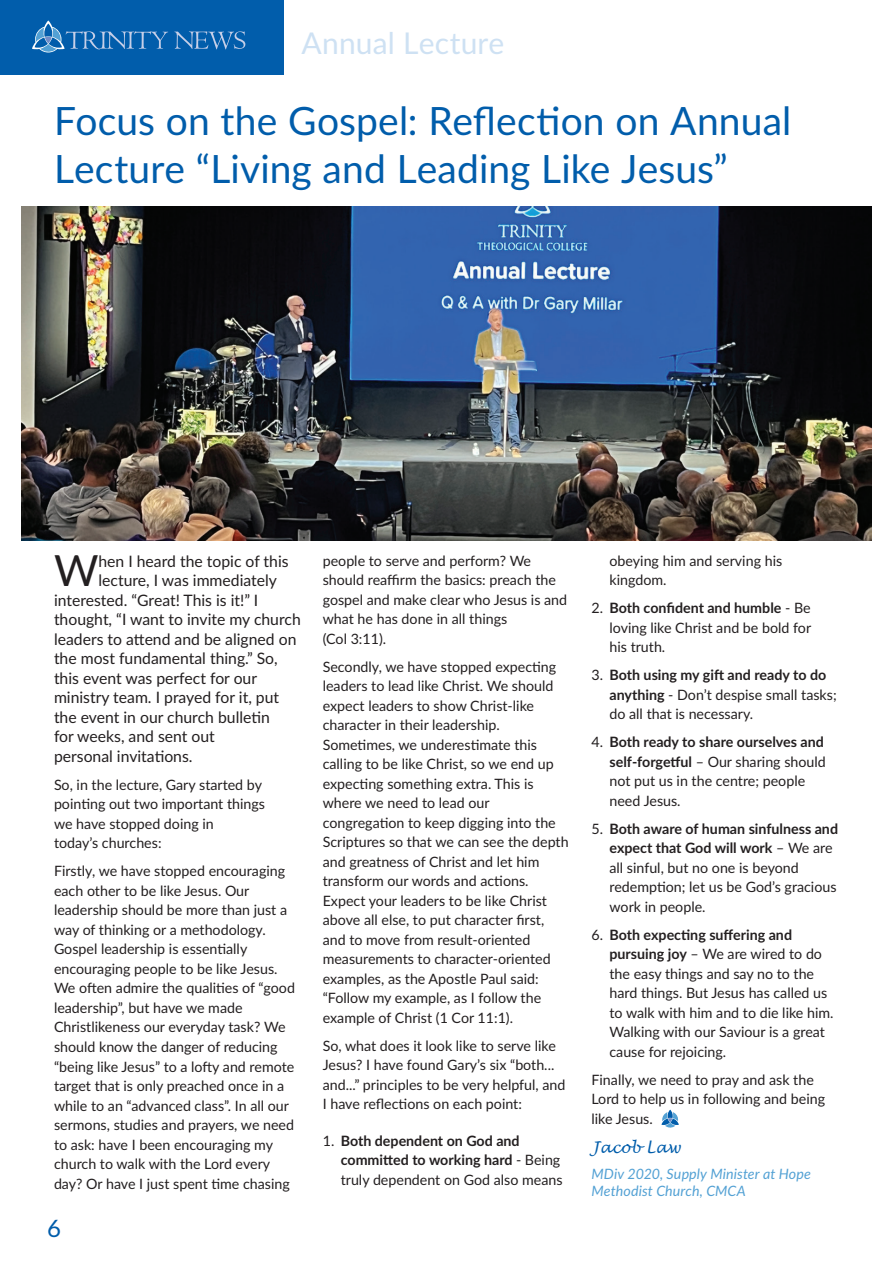
<style>
.page{position:relative;width:893px;height:1263px;background:#fff}
.page>*{position:absolute;margin:0;border:0;box-sizing:border-box;transform-origin:0 0}
.First_Para{font:42.9px "Lato";color:#231f20}
.Main_Headings{font:39px/48px "Lato";letter-spacing:.005em;color:#015dab}
.Section_Header{font:30px "Lato";letter-spacing:.005em;color:#cee1f3}
.t1{font:24px "Lato";color:#015dab}
.First_Para-2{font:15.75px "Lato";color:#231f20}
.Author_Signature{font:italic 15.75px "Lucida Handwriting";color:#015dab}
.Body_Text{font:14.25px/19.5px "Lato";color:#231f20}
.Small_Dot_Points{font:14.25px/19.5px "Lato";color:#231f20}
.Small_Dot_Points-2{font:700 14.25px/19.5px "Lato";color:#231f20}
.Author_caption{font:italic 14.25px/17.1px "Lato";letter-spacing:.005em;color:#53a1d4}
.s1{font-weight:400}
.s2{font-weight:700}
</style>
<div class="page">
<div style="left:0;top:0;width:284px;height:74px;background:#015dab"></div>
<svg style="left:32px;top:20px;width:213px;height:33px"></svg>
<img style="left:21px;top:206px;width:851px;height:334px">
<svg style="left:661px;top:1109px;width:18px;height:19px"></svg>
<p class="Section_Header" style="left:301px;top:22px;width:204px">Annual Lecture</p>
<p class="Main_Headings" style="left:54px;top:95px;width:739px">Focus on the Gospel: Reflection on Annual<br>Lecture “Living and Leading Like Jesus”</p>
<p class="First_Para" style="left:54px;top:540px;width:46px">W</p>
<p class="First_Para-2" style="left:98px;top:550px;width:192px">hen I heard the topic of this</p>
<p class="First_Para-2" style="left:98px;top:569px;width:180px">lecture, I was immediately</p>
<p class="First_Para-2" style="left:54px;top:589px;width:206px">interested. “Great! This is it!” I</p>
<p class="First_Para-2" style="left:54px;top:608px;width:248px">thought, “I want to invite my church</p>
<p class="First_Para-2" style="left:54px;top:628px;width:244px">leaders to attend and be aligned on</p>
<p class="First_Para-2" style="left:54px;top:647px;width:225px">the most fundamental thing.” So,</p>
<p class="First_Para-2" style="left:54px;top:667px;width:205px">this event was perfect for our</p>
<p class="First_Para-2" style="left:54px;top:686px;width:227px">ministry team. I prayed for it, put</p>
<p class="First_Para-2" style="left:54px;top:706px;width:217px">the event in our church bulletin</p>
<p class="First_Para-2" style="left:54px;top:725px;width:162px">for weeks, and sent out</p>
<p class="First_Para-2" style="left:54px;top:745px;width:140px">personal invitations.</p>
<p class="Body_Text" style="left:54px;top:774px;width:213px">So, in the lecture, Gary started by pointing out two important things we have stopped doing in<br>today’s churches:</p>
<p class="Body_Text" style="left:54px;top:861px;width:242px">Firstly, we have stopped encouraging each other to be like Jesus. Our leadership should be more than just a way of thinking or a methodology.<br>Gospel leadership is essentially encouraging people to be like Jesus.<br>We often admire the qualities of “good leadership”, but have we made Christlikeness our everyday task? We should know the danger of reducing “being like Jesus” to a lofty and remote target that is only preached once in a while to an “advanced class”. In all our sermons, studies and prayers, we need to ask: have I been encouraging my church to walk with the Lord every day? Or have I just spent time chasing</p>
<h3 class="t1" style="left:47px;top:1211px;width:15px">6</h3>
<p class="Body_Text" style="left:323px;top:550px;width:246px">people to serve and perform? We should reaffirm the basics: preach the gospel and make clear who Jesus is and what he has done in all things<br>(Col 3:11).</p>
<p class="Body_Text" style="left:323px;top:656px;width:247px">Secondly, we have stopped expecting leaders to lead like Christ. We should expect leaders to show Christ-like character in their leadership.<br>Sometimes, we underestimate this calling to be like Christ, so we end up expecting something extra. This is where we need to lead our congregation to keep digging into the Scriptures so that we can see the depth and greatness of Christ and let him transform our words and actions.<br>Expect your leaders to be like Christ above all else, to put character first, and to move from result-oriented measurements to character-oriented examples, as the Apostle Paul said: “Follow my example, as I follow the example of Christ (1 Cor 11:1).</p>
<p class="Body_Text" style="left:323px;top:1035px;width:244px">So, what does it look like to serve like Jesus? I have found Gary’s six “both... and...” principles to be very helpful, and I have reflections on each point:</p>
<p class="Small_Dot_Points-2" style="left:341px;top:1130px;width:223px;text-indent:-18px"><span class="s1">1.</span> Both dependent on God and committed to working hard <span class="s1">- Being truly dependent on God also means</span></p>
<p class="Small_Dot_Points" style="left:609px;top:550px;width:174px">obeying him and serving his kingdom.</p>
<p class="Small_Dot_Points" style="left:609px;top:598px;width:203px;text-align:justify;text-indent:-18px">2. <span class="s2">Both confident and humble</span> - Be loving like Christ and be bold for his truth.</p>
<p class="Small_Dot_Points" style="left:609px;top:665px;width:229px;text-indent:-18px">3. <span class="s2">Both using my gift and ready to do anything</span> - Don’t despise small tasks; do all that is necessary.</p>
<p class="Small_Dot_Points" style="left:609px;top:732px;width:218px;text-indent:-18px">4. <span class="s2">Both ready to share ourselves and self-forgetful</span> – Our sharing should not put us in the centre; people need Jesus.</p>
<p class="Small_Dot_Points" style="left:609px;top:818px;width:230px;text-indent:-18px">5. <span class="s2">Both aware of human sinfulness and expect that God will work</span> – We are all sinful, but no one is beyond redemption; let us be God’s gracious work in people.</p>
<p class="Small_Dot_Points" style="left:609px;top:924px;width:226px;text-indent:-18px">6. <span class="s2">Both expecting suffering and pursuing joy</span> – We are wired to do the easy things and say no to the hard things. But Jesus has called us to walk with him and to die like him.<br>Walking with our Saviour is a great cause for rejoicing.</p>
<p class="Body_Text" style="left:591px;top:1069px;width:235px">Finally, we need to pray and ask the<br>Lord to help us in following and being like Jesus.</p>
<p class="Author_Signature" style="left:591px;top:1138px;width:90px">Jacob Law</p>
<p class="Author_caption" style="left:591px;top:1164px;width:221px">MDiv 2020, Supply Minister at Hope<br>Methodist Church, CMCA</p>
</div>
